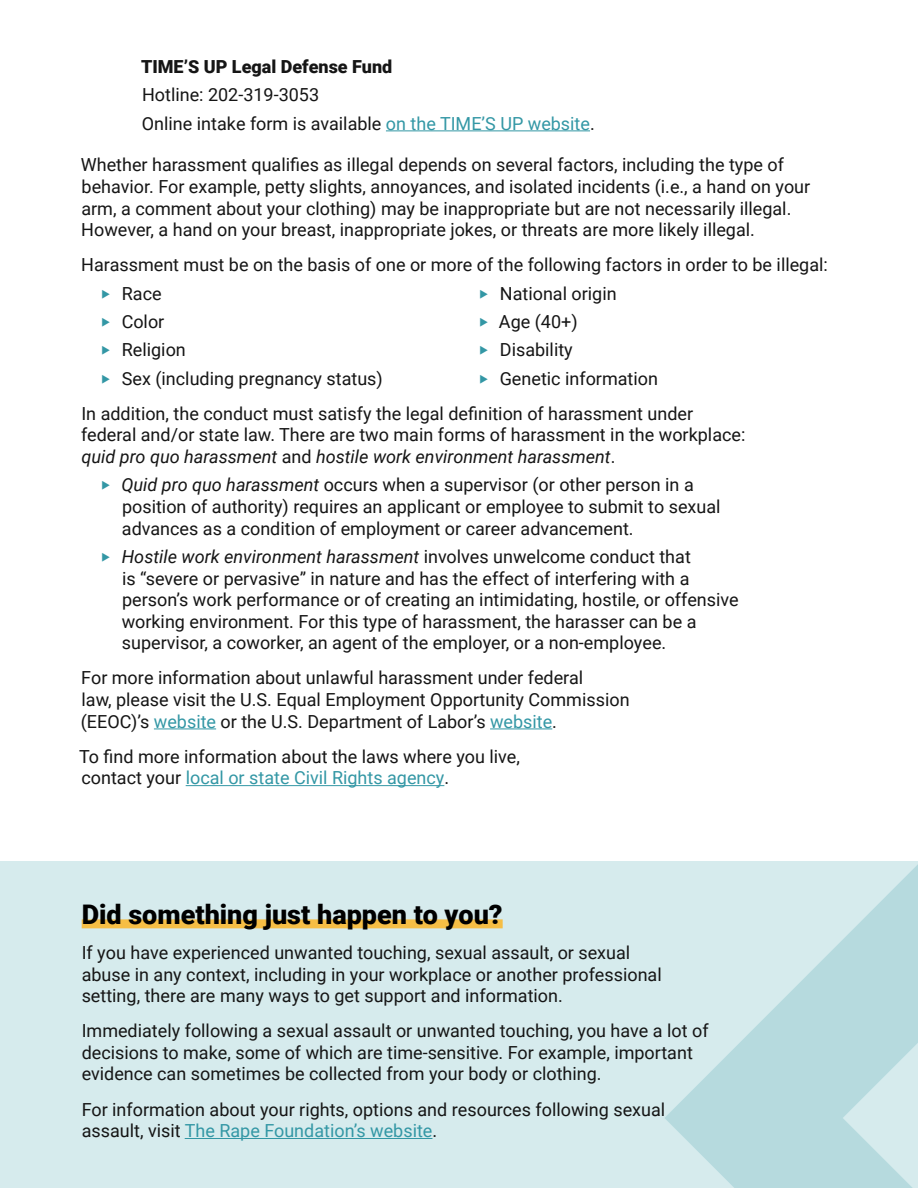
<style>
.page{position:relative;width:918px;height:1188px;background:#fff}
.page>*{position:absolute;margin:0;border:0;box-sizing:border-box;transform-origin:0 0}
.t1{font:900 27px "Roboto";color:#000}
.t2{font:18px/21.6px "Roboto";color:#151515}
.t3{font:900 18px "Roboto";color:#151515}
.s1{color:#3397a5}
.s2{font-style:italic}
</style>
<div class="page">
<hr style="left:386px;top:130px;width:204px;height:1px;background:#3397a5">
<hr style="left:154px;top:728px;width:62px;height:1px;background:#3397a5">
<hr style="left:490px;top:728px;width:62px;height:1px;background:#3397a5">
<hr style="left:186px;top:785px;width:258px;height:1px;background:#3397a5">
<div style="left:1px;top:862px;width:917px;height:326px;background:#d6ebed"></div>
<div style="left:82px;top:919px;width:421px;height:9px;background:#f6be45"></div>
<hr style="left:185px;top:1138px;width:247px;height:1px;background:#3397a5">
<svg style="left:665px;top:864px;width:253px;height:324px;fill:#b6dade"></svg>
<p class="t3" style="left:141px;top:54px;width:253px">TIME’S UP Legal Defense Fund</p>
<p class="t2" style="left:142px;top:80px;width:454px;line-height:28.3px">Hotline: 202-319-3053<br>Online intake form is available <span class="s1">on the TIME’S UP website</span>.</p>
<p class="t2" style="left:81px;top:154px;width:731px">Whether harassment qualifies as illegal depends on several factors, including the type of behavior. For example, petty slights, annoyances, and isolated incidents (i.e., a hand on your arm, a comment about your clothing) may be inappropriate but are not necessarily illegal.<br>However, a hand on your breast, inappropriate jokes, or threats are more likely illegal.</p>
<p class="t2" style="left:101px;top:250px;width:729px;line-height:28.3px;text-indent:-19px">Harassment must be on the basis of one or more of the following factors in order to be illegal: <span class="s1">‣</span> Race<br><span class="s1">‣</span> Color<br><span class="s1">‣</span> Religion<br><span class="s1">‣</span> Sex (including pregnancy status)</p>
<p class="t2" style="left:479px;top:278px;width:181px;line-height:28.3px"><span class="s1">‣</span> National origin<br><span class="s1">‣</span> Age (40+)<br><span class="s1">‣</span> Disability<br><span class="s1">‣</span> Genetic information</p>
<p class="t2" style="left:81px;top:402px;width:666px">In addition, the conduct must satisfy the legal definition of harassment under federal and/or state law. There are two main forms of harassment in the workplace: <span class="s2">quid pro quo harassment</span> and <span class="s2">hostile work environment harassment</span>.</p>
<p class="t2" style="left:122px;top:473px;width:600px;text-indent:-21px"><span class="s1">‣</span> <span class="s2">Quid pro quo harassment</span> occurs when a supervisor (or other person in a position of authority) requires an applicant or employee to submit to sexual advances as a condition of employment or career advancement.</p>
<p class="t2" style="left:122px;top:545px;width:619px;text-indent:-21px"><span class="s1">‣</span> <span class="s2">Hostile work environment harassment</span> involves unwelcome conduct that<br>is “severe or pervasive” in nature and has the effect of interfering with a person’s work performance or of creating an intimidating, hostile, or offensive working environment. For this type of harassment, the harasser can be a supervisor, a coworker, an agent of the employer, or a non-employee.</p>
<p class="t2" style="left:81px;top:667px;width:550px">For more information about unlawful harassment under federal<br>law, please visit the U.S. Equal Employment Opportunity Commission (EEOC)’s <span class="s1">website</span> or the U.S. Department of Labor’s <span class="s1">website</span>.</p>
<p class="t2" style="left:79px;top:745px;width:443px">To find more information about the laws where you live, contact your <span class="s1">local or state Civil Rights agency</span>.</p>
<h1 class="t1" style="left:82px;top:895px;width:423px">Did something just happen to you?</h1>
<p class="t2" style="left:82px;top:941px;width:582px">If you have experienced unwanted touching, sexual assault, or sexual abuse in any context, including in your workplace or another professional setting, there are many ways to get support and information.</p>
<p class="t2" style="left:82px;top:1019px;width:628px">Immediately following a sexual assault or unwanted touching, you have a lot of decisions to make, some of which are time-sensitive. For example, important evidence can sometimes be collected from your body or clothing.</p>
<p class="t2" style="left:82px;top:1098px;width:585px">For information about your rights, options and resources following sexual assault, visit <span class="s1">The Rape Foundation’s website</span>.</p>
</div>
